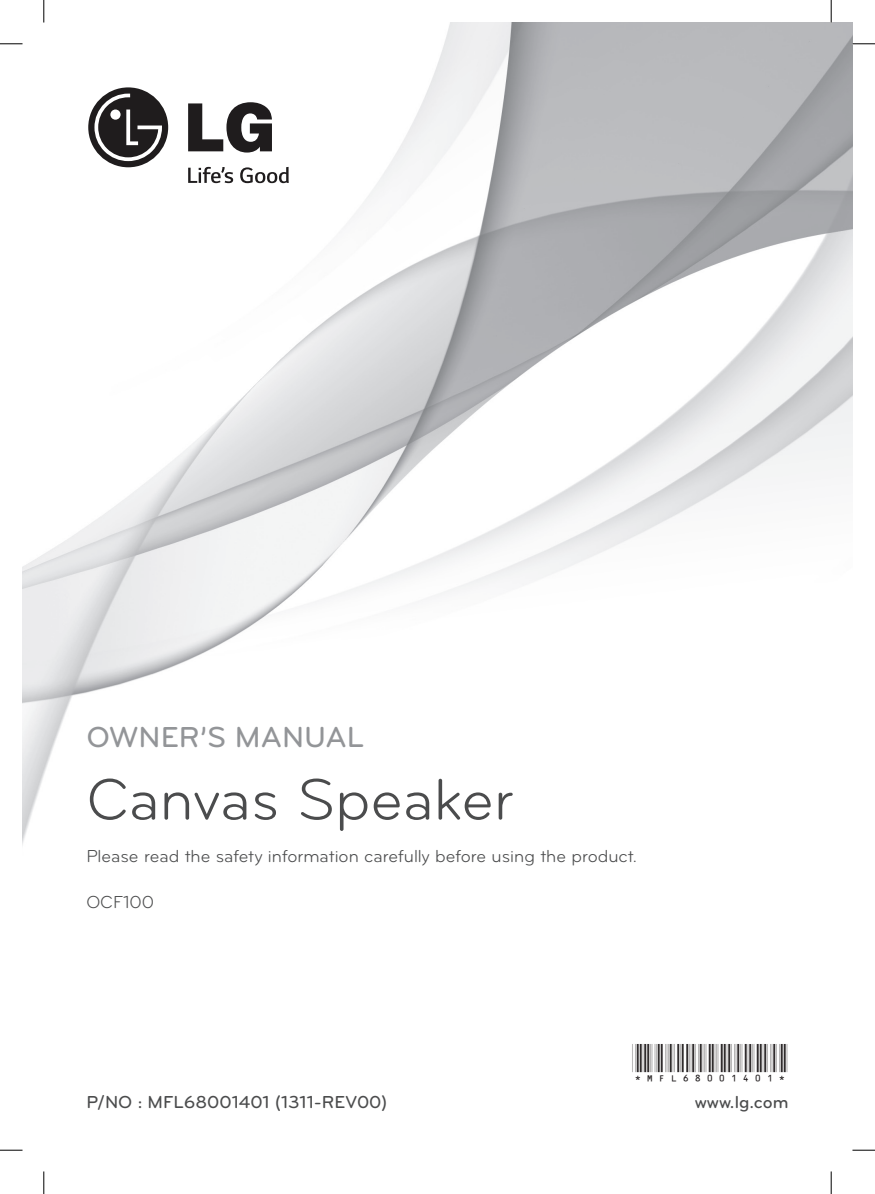
<style>
.page{position:relative;width:875px;height:1194px;background:#fff}
.page>*{position:absolute;margin:0;border:0;box-sizing:border-box;transform-origin:0 0}
.t1{font:60px "Bryant LG";color:#4b4c4d}
.t2{font:37.5px "C39 Hr P24 Dh Tt";color:#231f20}
.t3{font:500 30px "Bryant LG";color:#939598}
.t4{font:18px "Bryant LG";color:#4b4c4d}
.t5{font:500 18px "Bryant LG";color:#4b4c4d}
</style>
<div class="page">
<img style="left:22px;top:22px;width:830px;height:1129px">
<svg style="left:88px;top:87px;width:80px;height:80px"></svg>
<svg style="left:188px;top:102px;width:84px;height:50px"></svg>
<svg style="left:188px;top:167px;width:45px;height:16px"></svg>
<svg style="left:240px;top:167px;width:48px;height:16px"></svg>
<svg style="left:0;top:44px;width:22px;height:1px"></svg>
<svg style="left:852px;top:44px;width:22px;height:1px"></svg>
<svg style="left:0;top:1149px;width:22px;height:1px"></svg>
<svg style="left:852px;top:1149px;width:22px;height:1px"></svg>
<svg style="left:44px;top:0;width:1px;height:22px"></svg>
<svg style="left:44px;top:1171px;width:1px;height:22px"></svg>
<svg style="left:830px;top:0;width:1px;height:22px"></svg>
<svg style="left:830px;top:1171px;width:1px;height:22px"></svg>
<h3 class="t3" style="left:86px;top:718px;width:279px">OWNER’S MANUAL</h3>
<h1 class="t1" style="left:86px;top:763px;width:428px">Canvas Speaker</h1>
<p class="t4" style="left:86px;top:845px;width:552px">Please read the safety information carefully before using the product.</p>
<p class="t4" style="left:86px;top:891px;width:69px">OCF100</p>
<h2 class="t2" style="left:632px;top:1043px;width:157px">*MFL68001401*</h2>
<p class="t5" style="left:86px;top:1090px;width:302px">P/NO : MFL68001401 (1311-REV00)</p>
<p class="t5" style="left:694px;top:1090px;width:95px">www.lg.com</p>
</div>
